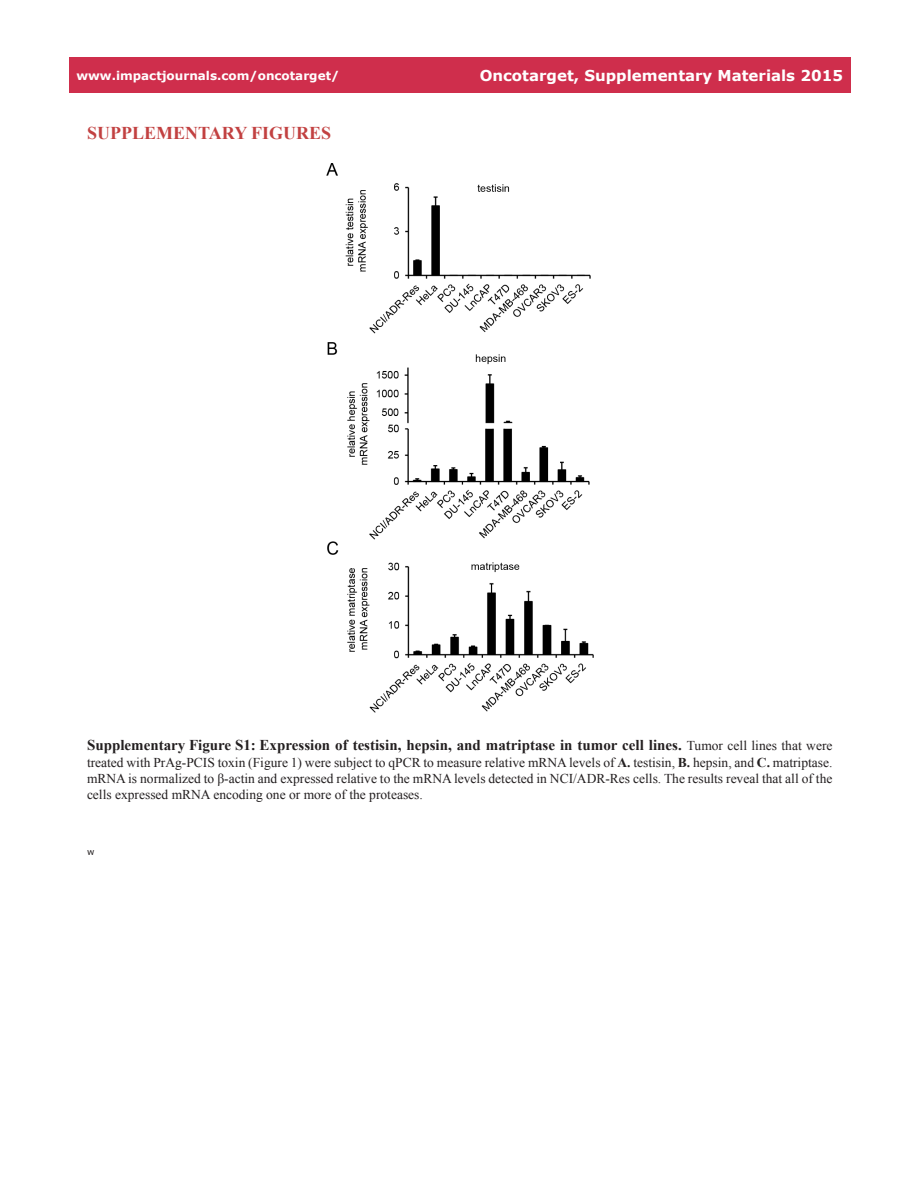
<style>
.page{position:relative;width:918px;height:1188px;background:#fff}
.page>*{position:absolute;margin:0;border:0;box-sizing:border-box;transform-origin:0 0}
.Heading{font:700 18px "Times New Roman";color:#c24141}
.t1{font:700 15px "Times New Roman";color:#231f20}
.t2{font:700 15px "Verdana";color:#fff}
.t3{font:13.5px/16.2px "Times New Roman";color:#231f20;text-align:justify}
.t4{font:700 12px "Verdana";color:#fff}
.t5{font:9px "Verdana";color:#231f20}
.s1{font-weight:400;font-size:13.5px}
.s2{font-weight:700}
</style>
<div class="page">
<div style="left:69px;top:57px;width:781px;height:36px;background:#cf2e4c"></div>
<img style="left:326px;top:164px;width:267px;height:549px">
<p class="t4" style="left:76px;top:67px;width:264px">www.impactjournals.com/oncotarget/</p>
<p class="t2" style="left:480px;top:66px;width:365px">Oncotarget, Supplementary Materials 2015</p>
<p class="Heading" style="left:87px;top:120px;width:245px">SUPPLEMENTARY FIGURES</p>
<p class="t1" style="left:87px;top:735px;width:747px">Supplementary Figure S1: Expression of testisin, hepsin, and matriptase in tumor cell lines. <span class="s1">Tumor cell lines that were</span></p>
<p class="t3" style="left:87px;top:754px;width:747px">treated with PrAg-PCIS toxin (Figure 1) were subject to qPCR to measure relative mRNA levels of <span class="s2">A.</span> testisin, <span class="s2">B.</span> hepsin, and <span class="s2">C.</span> matriptase. mRNA is normalized to β-actin and expressed relative to the mRNA levels detected in NCI/ADR-Res cells. The results reveal that all of the cells expressed mRNA encoding one or more of the proteases.</p>
<p class="t5" style="left:87px;top:845px;width:9px">w</p>
</div>
